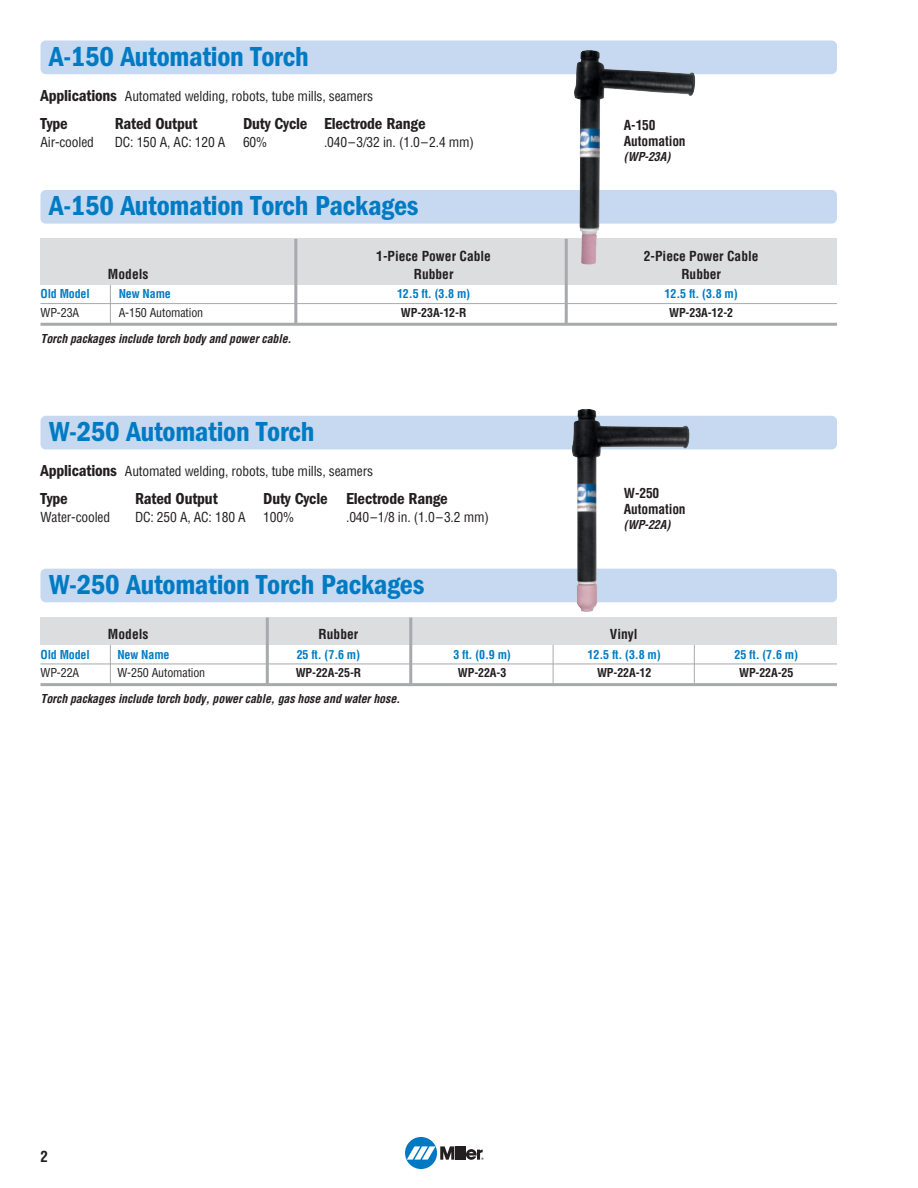
<style>
.page{position:relative;width:918px;height:1188px;background:#fff}
.page>*{position:absolute;margin:0;border:0;box-sizing:border-box;transform-origin:0 0}
.t1{font:28.5px "ITC Franklin Gothic Std Dm Cd";letter-spacing:-.01em;color:#007bc3}
.t2{font:16.5px "ITC Franklin Gothic Std Dm Cd";letter-spacing:-.01em;color:#231f20}
.t3{font:700 condensed 15px "Helvetica";color:#231f20}
.t4{font:condensed 13.5px "Helvetica";letter-spacing:-.01em;color:#231f20}
.t5{font:700 condensed 13.5px/16.2px "Helvetica";color:#231f20}
.t6{font:italic 700 condensed 12px "Helvetica";color:#231f20}
.t7{font:700 condensed 12px "Helvetica";letter-spacing:-.01em;color:#007bc3}
.t8{font:700 condensed 12px "Helvetica";letter-spacing:-.01em;color:#231f20}
.t9{font:condensed 12px "Helvetica";letter-spacing:-.01em;color:#231f20}
.s1{font-family:"ITC Franklin Gothic Std Dm Cd";font-stretch:normal;font-size:16.5px}
</style>
<div class="page">
<div style="left:40px;top:569px;width:797px;height:33px;background:#c6d9f0;border-radius:5px"></div>
<hr style="left:553px;top:638px;width:1px;height:47px;background:#a8a9ad">
<hr style="left:694px;top:638px;width:1px;height:46px;background:#a8a9ad">
<hr style="left:110px;top:638px;width:1px;height:47px;background:#a8a9ad">
<div style="left:40px;top:618px;width:797px;height:27px;background:#dcdddf"></div>
<hr style="left:40px;top:664px;width:797px;height:1px;background:#a8a9ad">
<hr style="left:40px;top:683px;width:797px;height:3px;background:#a8a9ad">
<hr style="left:266px;top:618px;width:3px;height:67px;background:#a8a9ad">
<hr style="left:409px;top:618px;width:3px;height:67px;background:#a8a9ad">
<div style="left:40px;top:190px;width:797px;height:34px;background:#c6d9f0;border-radius:5px"></div>
<div style="left:40px;top:40px;width:797px;height:34px;background:#c6d9f0;border-radius:5px"></div>
<hr style="left:110px;top:259px;width:1px;height:66px;background:#a8a9ad">
<div style="left:40px;top:239px;width:797px;height:46px;background:#dcdddf"></div>
<hr style="left:40px;top:303px;width:797px;height:1px;background:#a8a9ad">
<hr style="left:40px;top:323px;width:797px;height:3px;background:#a8a9ad">
<hr style="left:294px;top:239px;width:3px;height:85px;background:#a8a9ad">
<hr style="left:565px;top:239px;width:3px;height:85px;background:#a8a9ad">
<img style="left:573px;top:50px;width:123px;height:215px">
<div style="left:40px;top:416px;width:797px;height:33px;background:#c6d9f0;border-radius:5px"></div>
<img style="left:571px;top:409px;width:120px;height:203px">
<div style="left:405px;top:1137px;width:32px;height:32px;background:#0079c2;border-radius:50%"></div>
<hr style="left:459px;top:1146px;width:3px;height:14px;background:#231f20">
<hr style="left:463px;top:1146px;width:3px;height:14px;background:#231f20">
<svg style="left:407px;top:1146px;width:51px;height:14px"></svg>
<svg style="left:466px;top:1149px;width:17px;height:11px"></svg>
<p class="t1" style="left:49px;top:47px;width:261px">A-150 Automation Torch</p>
<p class="t4" style="left:40px;top:91px;width:334px"><span class="s1">Applications</span> Automated welding, robots, tube mills, seamers</p>
<p class="t2" style="left:40px;top:118px;width:29px">Type</p>
<p class="t2" style="left:115px;top:118px;width:84px">Rated Output</p>
<p class="t2" style="left:243px;top:118px;width:184px">Duty Cycle Electrode Range</p>
<p class="t4" style="left:40px;top:137px;width:55px">Air-cooled</p>
<p class="t4" style="left:115px;top:137px;width:112px">DC: 150 A, AC: 120 A</p>
<p class="t4" style="left:243px;top:137px;width:26px">60%</p>
<p class="t4" style="left:324px;top:137px;width:152px">.040–3/32 in. (1.0–2.4 mm)</p>
<p class="t1" style="left:49px;top:196px;width:371px">A-150 Automation Torch Packages</p>
<p class="t5" style="left:624px;top:118px;width:63px">A-150<br>Automation</p>
<p class="t6" style="left:624px;top:152px;width:50px">(WP-23A)</p>
<p class="t5" style="left:376px;top:249px;width:116px">1-Piece Power Cable</p>
<p class="t5" style="left:644px;top:249px;width:116px">2-Piece Power Cable</p>
<p class="t5" style="left:108px;top:267px;width:42px">Models</p>
<p class="t5" style="left:414px;top:267px;width:41px">Rubber</p>
<p class="t5" style="left:681px;top:267px;width:41px">Rubber</p>
<p class="t7" style="left:40px;top:289px;width:51px">Old Model</p>
<p class="t7" style="left:119px;top:289px;width:54px">New Name</p>
<p class="t7" style="left:397px;top:289px;width:75px">12.5 ft. (3.8 m)</p>
<p class="t7" style="left:665px;top:289px;width:75px">12.5 ft. (3.8 m)</p>
<p class="t9" style="left:40px;top:308px;width:40px">WP-23A</p>
<p class="t9" style="left:119px;top:308px;width:86px">A-150 Automation</p>
<p class="t8" style="left:401px;top:308px;width:67px">WP-23A-12-R</p>
<p class="t8" style="left:669px;top:308px;width:66px">WP-23A-12-2</p>
<p class="t6" style="left:40px;top:334px;width:255px">Torch packages include torch body and powercable.</p>
<p class="t1" style="left:49px;top:422px;width:267px">W-250 Automation Torch</p>
<p class="t4" style="left:40px;top:466px;width:334px"><span class="s1">Applications</span> Automated welding, robots, tube mills, seamers</p>
<p class="t2" style="left:40px;top:493px;width:29px">Type</p>
<p class="t2" style="left:135px;top:493px;width:84px">Rated Output</p>
<p class="t2" style="left:263px;top:493px;width:186px">Duty Cycle Electrode Range</p>
<p class="t4" style="left:40px;top:512px;width:71px">Water-cooled</p>
<p class="t4" style="left:135px;top:512px;width:112px">DC: 250 A, AC: 180 A</p>
<p class="t4" style="left:263px;top:512px;width:33px">100%</p>
<p class="t4" style="left:346px;top:512px;width:144px">.040–1/8 in. (1.0–3.2 mm)</p>
<p class="t5" style="left:624px;top:486px;width:63px">W-250<br>Automation</p>
<p class="t6" style="left:624px;top:520px;width:50px">(WP-22A)</p>
<p class="t1" style="left:49px;top:575px;width:377px">W-250 Automation Torch Packages</p>
<p class="t5" style="left:108px;top:627px;width:42px">Models</p>
<p class="t5" style="left:319px;top:627px;width:41px">Rubber</p>
<p class="t5" style="left:610px;top:627px;width:29px">Vinyl</p>
<p class="t7" style="left:40px;top:650px;width:51px">Old Model</p>
<p class="t7" style="left:117px;top:650px;width:54px">New Name</p>
<p class="t7" style="left:297px;top:650px;width:65px">25 ft. (7.6 m)</p>
<p class="t7" style="left:453px;top:650px;width:59px">3 ft. (0.9 m)</p>
<p class="t7" style="left:588px;top:650px;width:75px">12.5 ft. (3.8 m)</p>
<p class="t7" style="left:735px;top:650px;width:65px">25 ft. (7.6 m)</p>
<p class="t9" style="left:40px;top:668px;width:40px">WP-22A</p>
<p class="t9" style="left:117px;top:668px;width:89px">W-250 Automation</p>
<p class="t8" style="left:296px;top:668px;width:67px">WP-22A-25-R</p>
<p class="t8" style="left:458px;top:668px;width:50px">WP-22A-3</p>
<p class="t8" style="left:597px;top:668px;width:56px">WP-22A-12</p>
<p class="t8" style="left:739px;top:668px;width:56px">WP-22A-25</p>
<p class="t6" style="left:40px;top:694px;width:364px">Torch packages include torch body,powercable,gas hose and waterhose.</p>
<p class="t3" style="left:41px;top:1151px;width:9px">2</p>
</div>
